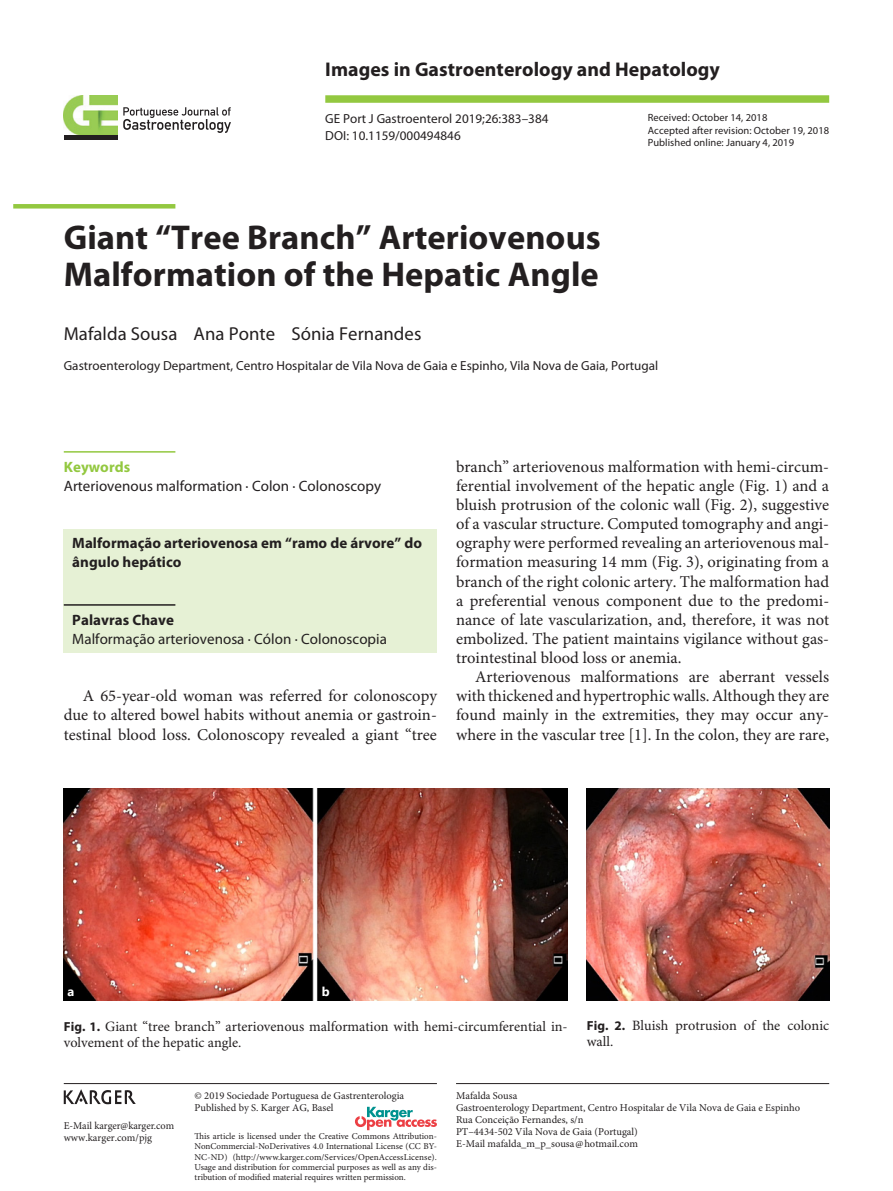
<style>
.page{position:relative;width:893px;height:1191px;background:#fff}
.page>*{position:absolute;margin:0;border:0;box-sizing:border-box;transform-origin:0 0}
.t1{font:700 34.5px/37.5px "Myriad Pro";letter-spacing:.005em;color:#231f20}
.t2{font:700 19.8px "Myriad Pro";letter-spacing:.005em;color:#231f20}
.t3{font:18.75px "Myriad Pro";letter-spacing:.005em;color:#231f20}
.t4{font:16.5px/19px "Minion Pro";color:#231f20;text-align:justify}
.t5{font:15px "Myriad Pro";letter-spacing:.005em;color:#231f20}
.t6{font:700 15px/19.2px "Myriad Pro";letter-spacing:.005em;color:#231f20}
.t7{font:700 15px "Myriad Pro";letter-spacing:.005em;color:#93c840}
.t8{font:14.25px/15.9px "Minion Pro";color:#231f20}
.t9{font:13.2px "Myriad Pro";letter-spacing:.005em;color:#231f20}
.t10{font:700 12.75px "Segoe UI";color:#fff}
.t11{font:10.5px/12px "Minion Pro";color:#231f20}
.t12{font:10.5px/12.8px "Myriad Pro";letter-spacing:.005em;color:#231f20}
.t13{font:9px/10.2px "Minion Pro";color:#231f20;text-align:justify}
.s1{font-family:"Myriad Pro";font-weight:700;font-size:13.2px}
</style>
<div class="page">
<hr style="left:64px;top:1083px;width:373px;height:1px;background:#231f20">
<div style="left:325px;top:95px;width:504px;height:8px;background:#93c840"></div>
<hr style="left:456px;top:1083px;width:373px;height:1px;background:#231f20">
<div style="left:64px;top:529px;width:373px;height:124px;background:#e6f1d5"></div>
<hr style="left:13px;top:204px;width:162px;height:4px;background:#93c840">
<svg style="left:123px;top:107px;width:108px;height:26px"></svg>
<img style="left:64px;top:95px;width:54px;height:40px">
<hr style="left:64px;top:135px;width:54px;height:4px;background:#231f20">
<hr style="left:64px;top:451px;width:111px;height:1px;background:#93c840">
<hr style="left:64px;top:604px;width:111px;height:1px;background:#231f20">
<svg style="left:355px;top:1106px;width:82px;height:24px"></svg>
<img style="left:64px;top:788px;width:504px;height:212px">
<img style="left:587px;top:788px;width:242px;height:213px">
<img style="left:64px;top:1089px;width:71px;height:16px">
<p class="t2" style="left:325px;top:58px;width:396px">Images in Gastroenterology and Hepatology</p>
<p class="t9" style="left:325px;top:111px;width:225px">GE Port J Gastroenterol 2019;26:383–384</p>
<p class="t12" style="left:648px;top:111px;width:183px">Received: October 14, 2018<br>Accepted after revision: October 19, 2018<br>Published online: January 4, 2019</p>
<p class="t9" style="left:325px;top:128px;width:137px">DOI: 10.1159/000494846</p>
<h1 class="t1" style="left:64px;top:219px;width:539px">Giant “Tree Branch” Arteriovenous<br>Malformation of the Hepatic Angle</h1>
<p class="t3" style="left:64px;top:323px;width:359px">Mafalda Sousa Ana Ponte Sónia Fernandes</p>
<p class="t9" style="left:64px;top:358px;width:596px">Gastroenterology Department, Centro Hospitalar de Vila Nova de Gaia e Espinho, Vila Nova de Gaia, Portugal</p>
<p class="t7" style="left:64px;top:458px;width:68px">Keywords</p>
<p class="t5" style="left:64px;top:477px;width:319px">Arteriovenous malformation · Colon · Colonoscopy</p>
<p class="t6" style="left:72px;top:534px;width:351px">Malformação arteriovenosa em “ramo de árvore” do ângulo hepático</p>
<p class="t6" style="left:72px;top:610px;width:103px">Palavras Chave</p>
<p class="t5" style="left:72px;top:630px;width:316px">Malformação arteriovenosa · Cólon · Colonoscopia</p>
<p class="t4" style="left:64px;top:687px;width:375px;text-indent:19px">A 65-year-old woman was referred for colonoscopy due to altered bowel habits without anemia or gastroin&shy;testinal blood loss. Colonoscopy revealed a giant “tree</p>
<p class="t4" style="left:456px;top:457px;width:375px">branch” arteriovenous malformation with hemi-circum&shy;ferential involvement of the hepatic angle (Fig. 1) and a bluish protrusion of the colonic wall (Fig. 2), suggestive of a vascular structure. Computed tomography and angi&shy;ography were performed revealing an arteriovenous mal&shy;formation measuring 14 mm (Fig. 3), originating from a branch of the right colonic artery. The malformation had a preferential venous component due to the predomi&shy;nance of late vascularization, and, therefore, it was not embolized. The patient maintains vigilance without gas&shy;trointestinal blood loss or anemia.</p>
<p class="t4" style="left:456px;top:668px;width:375px;text-indent:19px">Arteriovenous malformations are aberrant vessels with thickened and hypertrophic walls. Although they are found mainly in the extremities, they may occur any&shy;where in the vascular tree [1]. In the colon, they are rare,</p>
<p class="t10" style="left:68px;top:980px;width:8px">a</p>
<p class="t10" style="left:322px;top:980px;width:9px">b</p>
<p class="t8" style="left:64px;top:1018px;width:505px"><span class="s1">Fig. 1.</span> Giant “tree branch” arteriovenous malformation with hemi-circumferential in&shy;volvement of the hepatic angle.</p>
<p class="t8" style="left:587px;top:1017px;width:244px"><span class="s1">Fig. 2.</span> Bluish protrusion of the colonic wall.</p>
<p class="t11" style="left:64px;top:1119px;width:112px;line-height:12.8px">E-Mail karger@karger.com www.karger.com/pjg</p>
<p class="t11" style="left:195px;top:1089px;width:211px">© 2019 Sociedade Portuguesa de Gastrenterologia<br>Published by S. Karger AG, Basel</p>
<p class="t13" style="left:195px;top:1131px;width:244px">This article is licensed under the Creative Commons Attribution-NonCommercial-NoDerivatives 4.0 International License (CC BY-NC-ND) (http://www.karger.com/Services/OpenAccessLicense).<br>Usage and distribution for commercial purposes as well as any dis&shy;tribution of modified material requires written permission.</p>
<p class="t11" style="left:456px;top:1089px;width:346px">Mafalda Sousa<br>Gastroenterology Department, Centro Hospitalar de Vila Nova de Gaia e Espinho Rua Conceição Fernandes, s/n<br>PT–4434-502 Vila Nova de Gaia (Portugal)<br>E-Mail mafalda_m_p_sousa@hotmail.com</p>
</div>
